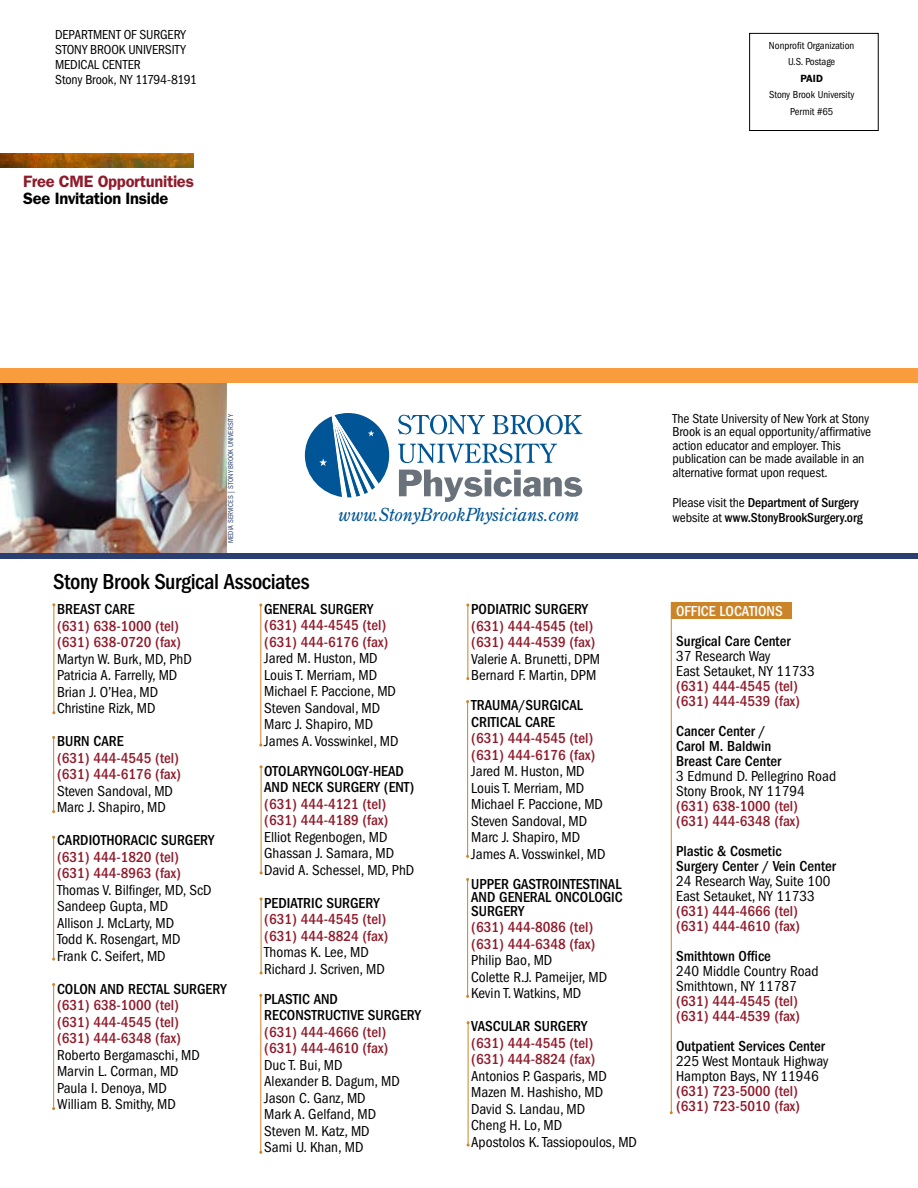
<style>
.page{position:relative;width:918px;height:1188px;background:#fff}
.page>*{position:absolute;margin:0;border:0;box-sizing:border-box;transform-origin:0 0}
.t1{font:500 condensed 22.5px "Franklin Gothic";letter-spacing:-.02em;color:#000}
.t2{font:italic 18px "Century Old Style Std";color:#005596}
.t3{font:600 16.5px "Franklin Gothic";letter-spacing:-.015em;color:#901b2b}
.t4{font:600 16.5px "Franklin Gothic";letter-spacing:-.02em;color:#000}
.t5{font:condensed 15px/16.5px "Franklin Gothic";color:#000}
.t6{font:500 condensed 15px/16.5px "Franklin Gothic";color:#901b2b}
.t7{font:500 condensed 15px/16.5px "Franklin Gothic";color:#000}
.t8{font:500 condensed 15px "Franklin Gothic";color:#fff}
.t9{font:condensed 13.5px/13.5px "Franklin Gothic";letter-spacing:-.01em;color:#000}
.t10{font:500 condensed 13.5px/15px "Franklin Gothic";letter-spacing:-.005em;color:#000}
.t11{font:condensed 10.5px/16.5px "Franklin Gothic";color:#000;text-align:center}
.t12{font:600 10.5px "Franklin Gothic";color:#000}
.t13{font:condensed 7.5px "Franklin Gothic";letter-spacing:.005em;color:#2a3f6f}
.s1{font-weight:400}
</style>
<div class="page">
<img style="left:0;top:383px;width:226px;height:170px">
<div style="left:0;top:553px;width:918px;height:5px;background:#2a3f6f"></div>
<div style="left:0;top:368px;width:918px;height:15px;background:#f89c3e"></div>
<hr style="left:54px;top:605px;width:1px;height:108px;background:#cb8528">
<hr style="left:260px;top:605px;width:1px;height:140px;background:#cb8528">
<hr style="left:53px;top:837px;width:1px;height:122px;background:#cb8528">
<hr style="left:467px;top:702px;width:1px;height:154px;background:#cb8528">
<svg style="left:305px;top:413px;width:84px;height:85px"></svg>
<svg style="left:398px;top:443px;width:159px;height:20px"></svg>
<svg style="left:398px;top:415px;width:87px;height:19px"></svg>
<svg style="left:493px;top:415px;width:89px;height:19px"></svg>
<svg style="left:399px;top:470px;width:183px;height:32px"></svg>
<hr style="left:53px;top:737px;width:1px;height:75px;background:#cb8528">
<hr style="left:53px;top:985px;width:1px;height:124px;background:#cb8528">
<hr style="left:261px;top:767px;width:1px;height:106px;background:#cb8528">
<hr style="left:261px;top:899px;width:1px;height:74px;background:#cb8528">
<hr style="left:260px;top:995px;width:1px;height:157px;background:#cb8528">
<hr style="left:467px;top:879px;width:1px;height:117px;background:#cb8528">
<hr style="left:468px;top:1023px;width:1px;height:122px;background:#cb8528">
<div style="left:671px;top:602px;width:120px;height:16px;background:#cb8528"></div>
<hr style="left:467px;top:605px;width:1px;height:74px;background:#cb8528">
<hr style="left:671px;top:603px;width:1px;height:510px;background:#cb8528">
<div style="left:749px;top:33px;width:130px;height:98px;border:1px solid #000"></div>
<img style="left:0;top:153px;width:194px;height:15px">
<p class="t9" style="left:55px;top:28px;width:143px;line-height:15px">DEPARTMENT OF SURGERY<br>STONY BROOK UNIVERSITY<br>MEDICAL CENTER<br>Stony Brook, NY 11794-8191</p>
<p class="t11" style="left:769px;top:37px;width:87px">Nonprofit Organization<br>U.S. Postage</p>
<p class="t12" style="left:800px;top:72px;width:24px">PAID</p>
<p class="t11" style="left:769px;top:87px;width:87px">Stony Brook University<br>Permit #65</p>
<p class="t3" style="left:23px;top:172px;width:172px">Free CME Opportunities</p>
<p class="t4" style="left:23px;top:189px;width:147px">See Invitation Inside</p>
<p class="t13" style="left:227px;top:543px;width:131px;rotate:-90deg">MEDIA SERVICES | STONY BROOK UNIVERSITY</p>
<h1 class="t1" style="left:53px;top:569px;width:258px">Stony Brook Surgical Associates</h1>
<p class="t2" style="left:338px;top:503px;width:243px">www.StonyBrookPhysicians.com</p>
<p class="t7" style="left:57px;top:601px;width:79px">BREAST CARE</p>
<p class="t6" style="left:57px;top:617px;width:126px">(631) 638-1000 (tel) (631) 638-0720 (fax)</p>
<p class="t5" style="left:57px;top:650px;width:136px">Martyn W. Burk, MD, PhD<br>Patricia A. Farrelly, MD<br>Brian J. O’Hea, MD<br>Christine Rizk, MD</p>
<p class="t7" style="left:57px;top:733px;width:68px">BURN CARE</p>
<p class="t6" style="left:57px;top:749px;width:126px">(631) 444-4545 (tel) (631) 444-6176 (fax)</p>
<p class="t5" style="left:57px;top:782px;width:118px">Steven Sandoval, MD<br>Marc J. Shapiro, MD</p>
<p class="t7" style="left:57px;top:832px;width:159px">CARDIOTHORACIC SURGERY</p>
<p class="t6" style="left:57px;top:848px;width:126px">(631) 444-1820 (tel) (631) 444-8963 (fax)</p>
<p class="t5" style="left:57px;top:881px;width:156px">Thomas V. Bilfinger, MD, ScD<br>Sandeep Gupta, MD<br>Allison J. McLarty, MD<br>Todd K. Rosengart, MD<br>Frank C. Seifert, MD</p>
<p class="t7" style="left:57px;top:980px;width:171px">COLON AND RECTAL SURGERY</p>
<p class="t6" style="left:57px;top:997px;width:126px">(631) 638-1000 (tel) (631) 444-4545 (tel) (631) 444-6348 (fax)</p>
<p class="t5" style="left:57px;top:1046px;width:144px">Roberto Bergamaschi, MD<br>Marvin L. Corman, MD<br>Paula I. Denoya, MD<br>William B. Smithy, MD</p>
<p class="t7" style="left:264px;top:601px;width:111px">GENERAL SURGERY</p>
<p class="t6" style="left:264px;top:617px;width:126px">(631) 444-4545 (tel) (631) 444-6176 (fax)</p>
<p class="t5" style="left:264px;top:650px;width:136px">Jared M. Huston, MD<br>Louis T. Merriam, MD<br>Michael F. Paccione, MD<br>Steven Sandoval, MD<br>Marc J. Shapiro, MD<br>James A. Vosswinkel, MD</p>
<p class="t7" style="left:264px;top:763px;width:152px">OTOLARYNGOLOGY-HEAD<br>AND NECK SURGERY (ENT)</p>
<p class="t6" style="left:264px;top:796px;width:126px">(631) 444-4121 (tel) (631) 444-4189 (fax)</p>
<p class="t5" style="left:264px;top:829px;width:152px">Elliot Regenbogen, MD<br>Ghassan J. Samara, MD<br>David A. Schessel, MD, PhD</p>
<p class="t7" style="left:264px;top:895px;width:117px">PEDIATRIC SURGERY</p>
<p class="t6" style="left:264px;top:911px;width:126px">(631) 444-4545 (tel) (631) 444-8824 (fax)</p>
<p class="t5" style="left:264px;top:944px;width:122px">Thomas K. Lee, MD<br>Richard J. Scriven, MD</p>
<p class="t7" style="left:264px;top:991px;width:158px">PLASTIC AND<br>RECONSTRUCTIVE SURGERY</p>
<p class="t6" style="left:264px;top:1024px;width:126px">(631) 444-4666 (tel) (631) 444-4610 (fax)</p>
<p class="t5" style="left:264px;top:1057px;width:137px">Duc T. Bui, MD<br>Alexander B. Dagum, MD<br>Jason C. Ganz, MD<br>Mark A. Gelfand, MD<br>Steven M. Katz, MD<br>Sami U. Khan, MD</p>
<p class="t7" style="left:471px;top:601px;width:118px">PODIATRIC SURGERY</p>
<p class="t6" style="left:471px;top:617px;width:126px">(631) 444-4545 (tel) (631) 444-4539 (fax)</p>
<p class="t5" style="left:471px;top:650px;width:130px">Valerie A. Brunetti, DPM<br>Bernard F. Martin, DPM</p>
<p class="t7" style="left:471px;top:697px;width:113px">TRAUMA/SURGICAL<br>CRITICAL CARE</p>
<p class="t6" style="left:471px;top:730px;width:126px">(631) 444-4545 (tel) (631) 444-6176 (fax)</p>
<p class="t5" style="left:471px;top:763px;width:136px">Jared M. Huston, MD<br>Louis T. Merriam, MD<br>Michael F. Paccione, MD<br>Steven Sandoval, MD<br>Marc J. Shapiro, MD<br>James A. Vosswinkel, MD</p>
<p class="t7" style="left:471px;top:877px;width:153px;line-height:13.5px;text-align:justify">UPPER GASTROINTESTINAL AND GENERAL ONCOLOGIC SURGERY</p>
<p class="t6" style="left:471px;top:919px;width:126px">(631) 444-8086 (tel) (631) 444-6348 (fax)</p>
<p class="t5" style="left:471px;top:952px;width:137px">Philip Bao, MD<br>Colette R.J. Pameijer, MD<br>Kevin T. Watkins, MD</p>
<p class="t7" style="left:471px;top:1018px;width:118px">VASCULAR SURGERY</p>
<p class="t6" style="left:471px;top:1034px;width:126px">(631) 444-4545 (tel) (631) 444-8824 (fax)</p>
<p class="t5" style="left:471px;top:1067px;width:167px">Antonios P. Gasparis, MD<br>Mazen M. Hashisho, MD<br>David S. Landau, MD<br>Cheng H. Lo, MD<br>Apostolos K. Tassiopoulos, MD</p>
<p class="t9" style="left:673px;top:412px;width:200px">The State University of New York at Stony Brook is an equal opportunity/affirmative action educator and employer. This publication can be made available in an alternative format upon request.</p>
<p class="t10" style="left:673px;top:495px;width:192px"><span class="s1">Please visit the</span> Department of Surgery <span class="s1">website at</span> www.StonyBrookSurgery.org</p>
<p class="t8" style="left:676px;top:602px;width:108px">OFFICE LOCATIONS</p>
<p class="t7" style="left:676px;top:633px;width:116px">Surgical Care Center</p>
<p class="t5" style="left:676px;top:649px;width:140px;line-height:15px">37 Research Way<br>East Setauket, NY 11733</p>
<p class="t6" style="left:676px;top:679px;width:126px;line-height:15px">(631) 444-4545 (tel) (631) 444-4539 (fax)</p>
<p class="t7" style="left:676px;top:724px;width:107px;line-height:15px">Cancer Center /<br>Carol M. Baldwin<br>Breast Care Center</p>
<p class="t5" style="left:676px;top:769px;width:162px;line-height:15px">3 Edmund D. Pellegrino Road<br>Stony Brook, NY 11794</p>
<p class="t6" style="left:676px;top:799px;width:126px;line-height:15px">(631) 638-1000 (tel) (631) 444-6348 (fax)</p>
<p class="t7" style="left:676px;top:844px;width:161px;line-height:15px">Plastic &amp; Cosmetic<br>Surgery Center / Vein Center</p>
<p class="t5" style="left:676px;top:874px;width:156px;line-height:15px">24 Research Way, Suite 100<br>East Setauket, NY 11733</p>
<p class="t6" style="left:676px;top:904px;width:126px;line-height:15px">(631) 444-4666 (tel) (631) 444-4610 (fax)</p>
<p class="t7" style="left:676px;top:948px;width:96px">Smithtown Office</p>
<p class="t5" style="left:676px;top:964px;width:144px;line-height:15px">240 Middle Country Road<br>Smithtown, NY 11787</p>
<p class="t6" style="left:676px;top:994px;width:126px;line-height:15px">(631) 444-4545 (tel) (631) 444-4539 (fax)</p>
<p class="t7" style="left:676px;top:1038px;width:150px">Outpatient Services Center</p>
<p class="t5" style="left:676px;top:1054px;width:154px;line-height:15px">225 West Montauk Highway<br>Hampton Bays, NY 11946</p>
<p class="t6" style="left:676px;top:1084px;width:126px;line-height:15px">(631) 723-5000 (tel) (631) 723-5010 (fax)</p>
</div>
